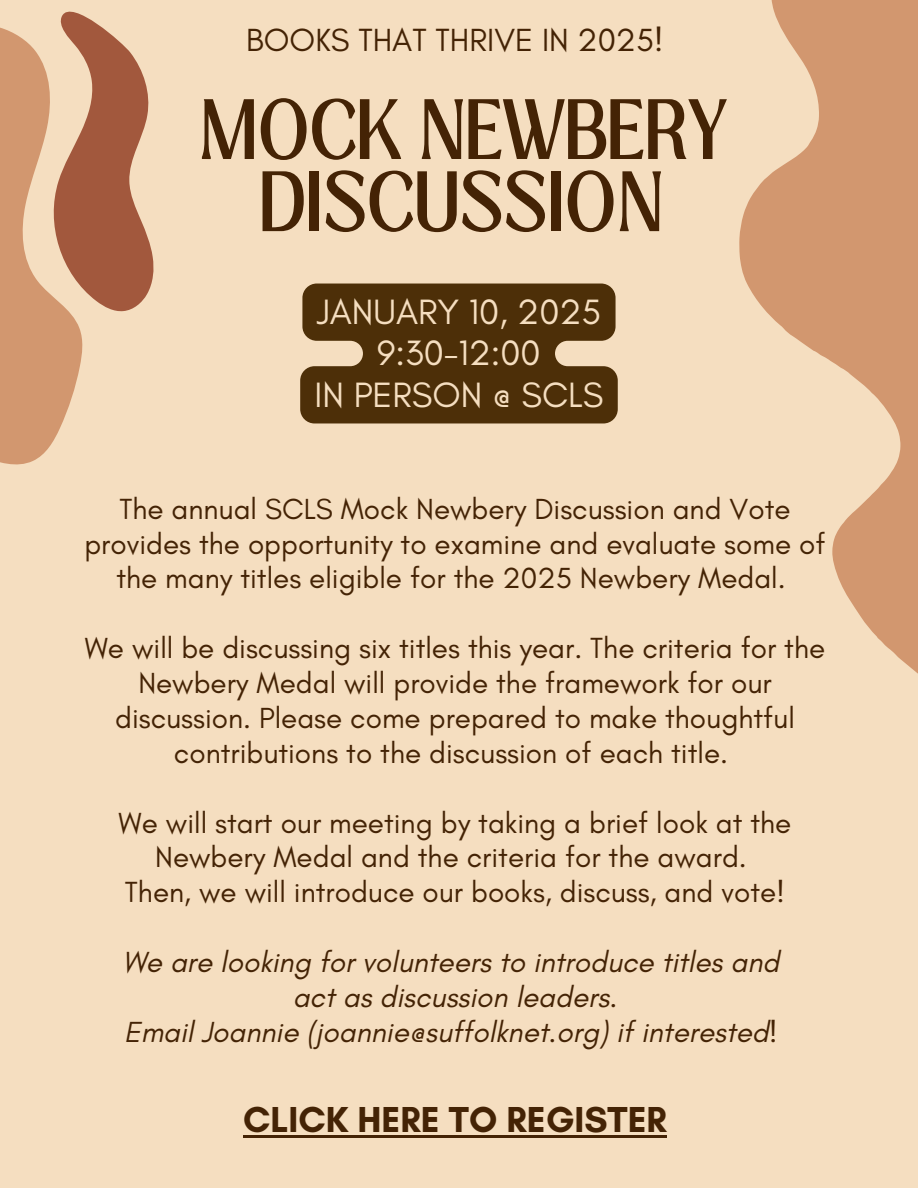
<style>
.page{position:relative;width:918px;height:1188px;background:#f5dec0}
.page>*{position:absolute;margin:0;border:0;box-sizing:border-box;transform-origin:0 0}
.t1{font:65.55px/72.2px "Loubag";color:#442305;text-align:center}
.t2{font:700 36.75px "Glacial Indifference";color:#442305}
.t3{font:35.85px/41.4px "Glacial Indifference";color:#f5dec0;text-align:center}
.t4{font:32.7px "Glacial Indifference";color:#442305}
.t5{font:29.7px/34.8px "Glacial Indifference";color:#442305;text-align:center}
.t6{font:italic 29.7px "Glacial Indifference";color:#442305}
</style>
<div class="page">
<svg style="left:739px;top:0;width:179px;height:674px;fill:#d2976f"></svg>
<svg style="left:0;top:323px;width:83px;height:142px;fill:#d2976f"></svg>
<svg style="left:0;top:11px;width:154px;height:312px"></svg>
<hr style="left:243px;top:1135px;width:424px;height:3px;background:#442305">
<svg style="left:300px;top:284px;width:318px;height:139px;background:#5b3d17"></svg>
<p class="t4" style="left:246px;top:19px;width:419px">BOOKS THAT THRIVE IN 2025!</p>
<p class="t1" style="left:198px;top:95px;width:528px">MOCK NEWBERY<br>DISCUSSION</p>
<p class="t3" style="left:315px;top:291px;width:290px">JANUARY 10, 2025<br>9:30-12:00<br>IN PERSON @ SCLS</p>
<p class="t5" style="left:84px;top:491px;width:743px">The annual SCLS Mock Newbery Discussion and Vote provides the opportunity to examine and evaluate some of the many titles eligible for the 2025 Newbery Medal.</p>
<h4 class="t5" style="left:85px;top:630px;width:742px">We will be discussing six titles this year. The criteria for the Newbery Medal will provide the framework for our discussion. Please come prepared to make thoughtful contributions to the discussion of each title.</h4>
<h1 class="t5" style="left:119px;top:805px;width:674px">We will start our meeting by taking a brief look at the<br>Newbery Medal and the criteria for the award.</h1>
<h3 class="t5" style="left:125px;top:874px;width:662px">Then, we will introduce our books, discuss, and vote!</h3>
<p class="t6" style="left:123px;top:944px;width:658px">We are looking for volunteers to introduce titles and</p>
<p class="t6" style="left:293px;top:979px;width:326px">act as discussion leaders.</p>
<p class="t6" style="left:124px;top:1014px;width:655px">Email Joannie (joannie@suffolknet.org) if interested!</p>
<p class="t2" style="left:243px;top:1097px;width:425px">CLICK HERE TO REGISTER</p>
</div>
